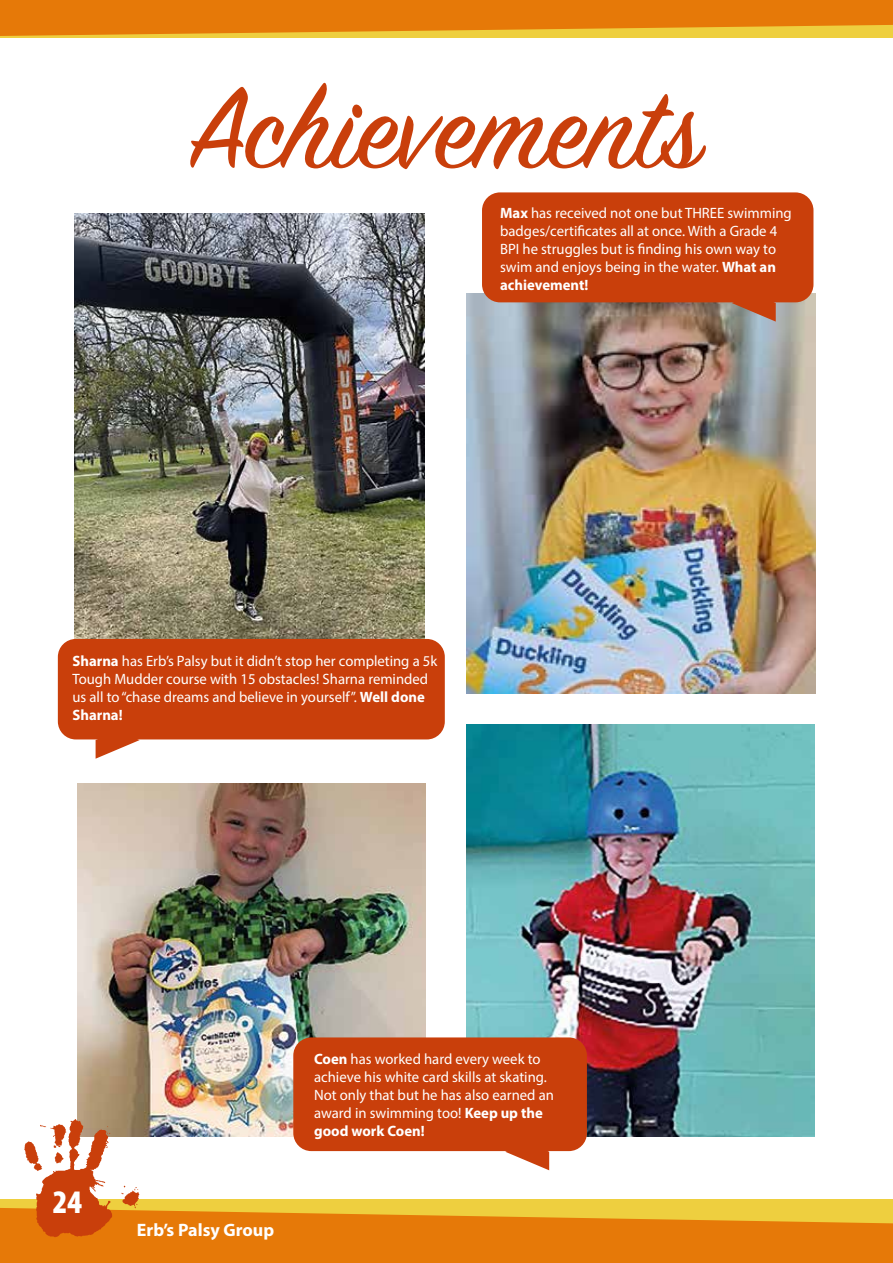
<style>
.page{position:relative;width:893px;height:1263px;background:#fff}
.page>*{position:absolute;margin:0;border:0;box-sizing:border-box;transform-origin:0 0}
.t1{font:126.6px "Sign Painter House Script";color:#c93f0b}
.t2{font:900 condensed 33px "Myriad Pro";color:#fff}
.t3{font:700 18px "Myriad Pro";color:#fff}
.t4{font:15px/18px "Myriad Pro";color:#fff}
.s1{font-weight:700}
</style>
<div class="page">
<div style="left:0;top:1199px;width:893px;height:64px;background:#eecf3f"></div>
<div style="left:0;top:0;width:893px;height:38px;background:#eecf3f"></div>
<svg style="left:0;top:1208px;width:893px;height:55px;fill:#e67908"></svg>
<svg style="left:0;top:0;width:893px;height:36px;background:#e78610"></svg>
<img style="left:466px;top:725px;width:348px;height:411px">
<img style="left:77px;top:784px;width:349px;height:352px">
<img style="left:467px;top:293px;width:348px;height:400px">
<svg style="left:732px;top:302px;width:44px;height:20px"></svg>
<div style="left:482px;top:192px;width:331px;height:110px;background:#c93f0b;border-radius:18px"></div>
<img style="left:74px;top:214px;width:350px;height:425px">
<svg style="left:505px;top:1151px;width:44px;height:19px"></svg>
<div style="left:293px;top:1037px;width:294px;height:114px;background:#c93f0b;border-radius:18px"></div>
<svg style="left:96px;top:739px;width:44px;height:20px"></svg>
<div style="left:58px;top:639px;width:387px;height:100px;background:#c93f0b;border-radius:18px"></div>
<img style="left:16px;top:1111px;width:129px;height:147px">
<h1 class="t1" style="left:189px;top:51px;width:513px">Achievements</h1>
<p class="t4" style="left:500px;top:204px;width:293px"><span class="s1">Max</span> has received not one but THREE swimming badges/certificates all at once. With a Grade 4<br>BPI he struggles but is finding his own way to swim and enjoys being in the water. <span class="s1">What an achievement!</span></p>
<p class="t4" style="left:73px;top:652px;width:366px"><span class="s1">Sharna</span> has Erb’s Palsy but it didn’t stop her completing a 5k Tough Mudder course with 15 obstacles! Sharna reminded us all to “chase dreams and believe in yourself”. <span class="s1">Well done Sharna!</span></p>
<h2 class="t2" style="left:53px;top:1181px;width:31px">24</h2>
<p class="t3" style="left:137px;top:1218px;width:139px">Erb’s Palsy Group</p>
<p class="t4" style="left:314px;top:1050px;width:241px"><span class="s1">Coen</span> has worked hard every week to achieve his white card skills at skating.<br>Not only that but he has also earned an award in swimming too! <span class="s1">Keep up the good work Coen!</span></p>
</div>
